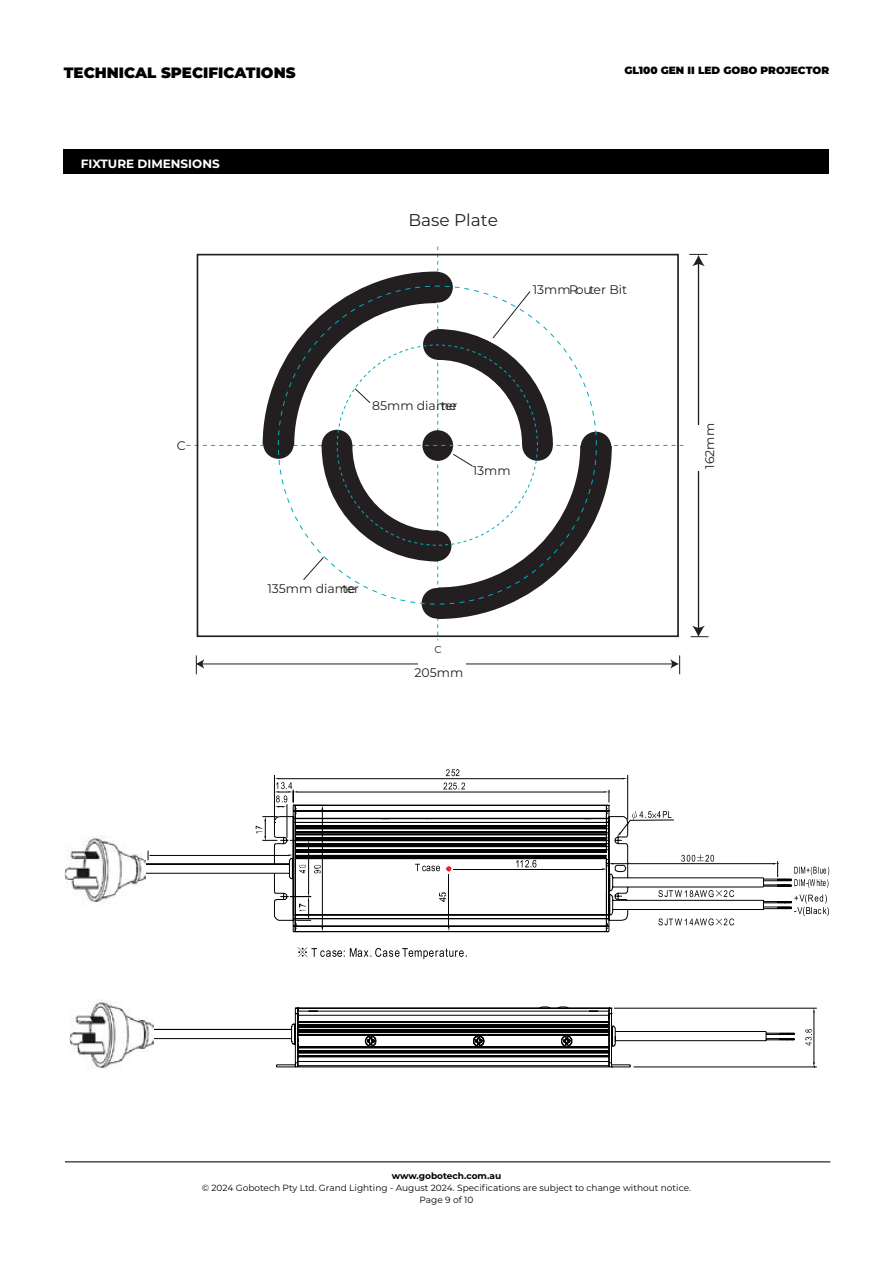
<style>
.page{position:relative;width:893px;height:1263px;background:#fff}
.page>*{position:absolute;margin:0;border:0;box-sizing:border-box;transform-origin:0 0}
.t1{font:16.95px "Montserrat";color:#231f20}
.t2{font:900 15px "Montserrat";color:#000}
.t3{font:12.45px "Montserrat";color:#231f20}
.t4{font:700 12px "Montserrat";color:#fff}
.t5{font:900 10.5px "Montserrat";color:#000}
.t6{font:9.9px "Montserrat";color:#231f20}
.t7{font:9px/12px "Montserrat";color:#000;text-align:center}
.t8{font:700 9px "Montserrat";color:#000}
</style>
<div class="page">
<hr style="left:65px;top:1161px;width:765px;height:1px;background:#000">
<div style="left:64px;top:149px;width:765px;height:25px;background:#000"></div>
<svg style="left:298px;top:947px;width:169px;height:12px"></svg>
<svg style="left:146px;top:825px;width:110px;height:49px"></svg>
<svg style="left:256px;top:769px;width:573px;height:163px"></svg>
<img style="left:65px;top:835px;width:81px;height:70px">
<svg style="left:153px;top:1006px;width:664px;height:61px"></svg>
<img style="left:69px;top:999px;width:84px;height:69px">
<svg style="left:195px;top:640px;width:485px;height:35px"></svg>
<hr style="left:698px;top:263px;width:1px;height:366px;background:#231f20">
<svg style="left:691px;top:626px;width:17px;height:11px"></svg>
<svg style="left:689px;top:254px;width:19px;height:12px"></svg>
<div style="left:691px;top:425px;width:13px;height:45px;background:#fff"></div>
<hr style="left:202px;top:663px;width:471px;height:1px;background:#231f20">
<svg style="left:195px;top:659px;width:9px;height:10px"></svg>
<svg style="left:670px;top:659px;width:9px;height:10px"></svg>
<div style="left:418px;top:656px;width:47px;height:14px;background:#fff"></div>
<svg style="left:186px;top:246px;width:497px;height:394px"></svg>
<h2 class="t2" style="left:64px;top:62px;width:233px">TECHNICAL SPECIFICATIONS</h2>
<p class="t5" style="left:624px;top:62px;width:206px">GL100 GEN II LED GOBO PROJECTOR</p>
<h3 class="t4" style="left:81px;top:155px;width:140px">FIXTURE DIMENSIONS</h3>
<h3 class="t3" style="left:177px;top:436px;width:10px">C</h3>
<h1 class="t1" style="left:408px;top:209px;width:91px">Base Plate</h1>
<h3 class="t3" style="left:533px;top:281px;width:96px">13mm Router Bit</h3>
<h3 class="t3" style="left:372px;top:397px;width:87px">85mm diamteer</h3>
<h3 class="t3" style="left:473px;top:461px;width:39px">13mm</h3>
<h3 class="t3" style="left:267px;top:580px;width:93px">135mm diamter</h3>
<p class="t6" style="left:434px;top:642px;width:9px">C</p>
<h3 class="t3" style="left:414px;top:664px;width:50px">205mm</h3>
<h3 class="t3" style="left:701px;top:469px;width:47px;rotate:-90deg">162mm</h3>
<p class="t8" style="left:392px;top:1169px;width:111px">www.gobotech.com.au</p>
<p class="t7" style="left:202px;top:1181px;width:491px">© 2024 Gobotech Pty Ltd. Grand Lighting - August 2024. Specifications are subject to change without notice.<br>Page 9 of 10</p>
</div>
